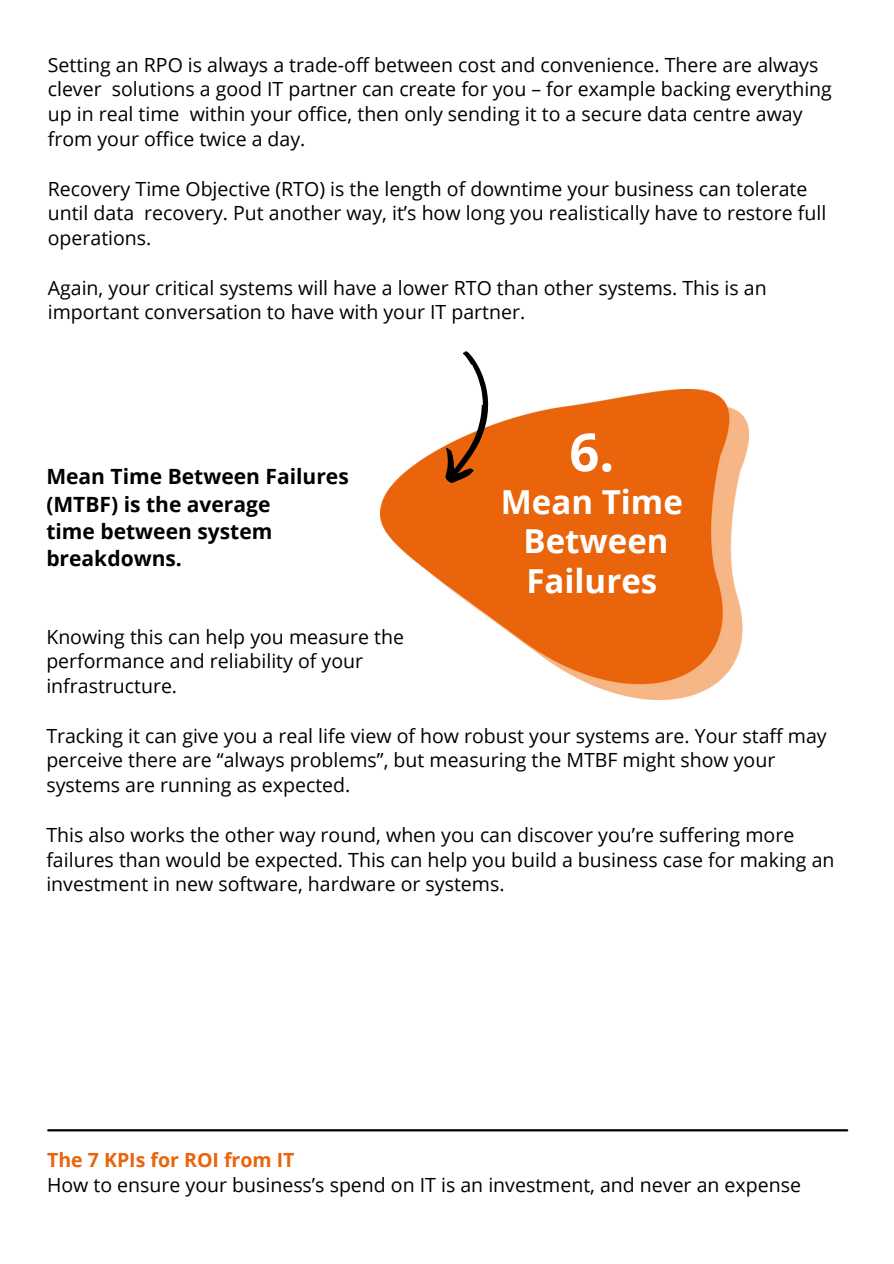
<style>
.page{position:relative;width:894px;height:1264px;background:#fff}
.page>*{position:absolute;margin:0;border:0;box-sizing:border-box;transform-origin:0 0}
.t1{font:700 52.5px "Open Sans";color:#fff}
.t2{font:700 33px "Open Sans";color:#fff}
.t3{font:700 21px "Open Sans";color:#000}
.t4{font:19.5px/24.8px "Open Sans";color:#000}
.t5{font:700 19.5px "Open Sans";color:#ea640a}
</style>
<div class="page">
<hr style="left:48px;top:1129px;width:798px;height:2px;background:#000">
<img style="left:380px;top:389px;width:368px;height:310px">
<svg style="left:437px;top:351px;width:63px;height:137px"></svg>
<p class="t4" style="left:48px;top:52px;width:785px">Setting an RPO is always a trade-off between cost and convenience. There are always clever solutions a good IT partner can create for you – for example backing everything up in real time within your office, then only sending it to a secure data centre away from your office twice a day.</p>
<p class="t4" style="left:48px;top:176px;width:779px">Recovery Time Objective (RTO) is the length of downtime your business can tolerate until data recovery. Put another way, it’s how long you realistically have to restore full operations.</p>
<p class="t4" style="left:48px;top:275px;width:720px">Again, your critical systems will have a lower RTO than other systems. This is an important conversation to have with your IT partner.</p>
<p class="t3" style="left:46px;top:462px;width:304px">Mean Time Between Failures</p>
<p class="t3" style="left:46px;top:489px;width:225px">(MTBF) is the average</p>
<p class="t3" style="left:46px;top:516px;width:227px">time between system</p>
<p class="t3" style="left:46px;top:543px;width:137px">breakdowns.</p>
<p class="t1" style="left:569px;top:415px;width:46px">6.</p>
<p class="t2" style="left:500px;top:479px;width:183px">Mean Time</p>
<p class="t2" style="left:523px;top:518px;width:147px">Between</p>
<p class="t2" style="left:526px;top:557px;width:132px">Failures</p>
<p class="t4" style="left:46px;top:623px;width:359px">Knowing this can help you measure the</p>
<p class="t4" style="left:46px;top:648px;width:318px">performance and reliability of your</p>
<p class="t4" style="left:46px;top:673px;width:132px">infrastructure.</p>
<p class="t4" style="left:46px;top:722px;width:781px">Tracking it can give you a real life view of how robust your systems are. Your staff may perceive there are “always problems”, but measuring the MTBF might show your systems are running as expected.</p>
<p class="t4" style="left:46px;top:821px;width:789px">This also works the other way round, when you can discover you’re suffering more failures than would be expected. This can help you build a business case for making an investment in new software, hardware or systems.</p>
<p class="t5" style="left:47px;top:1146px;width:249px">The 7 KPIs for ROI from IT</p>
<p class="t4" style="left:47px;top:1171px;width:755px">How to ensure your business’s spend on IT is an investment, and never an expense</p>
</div>
